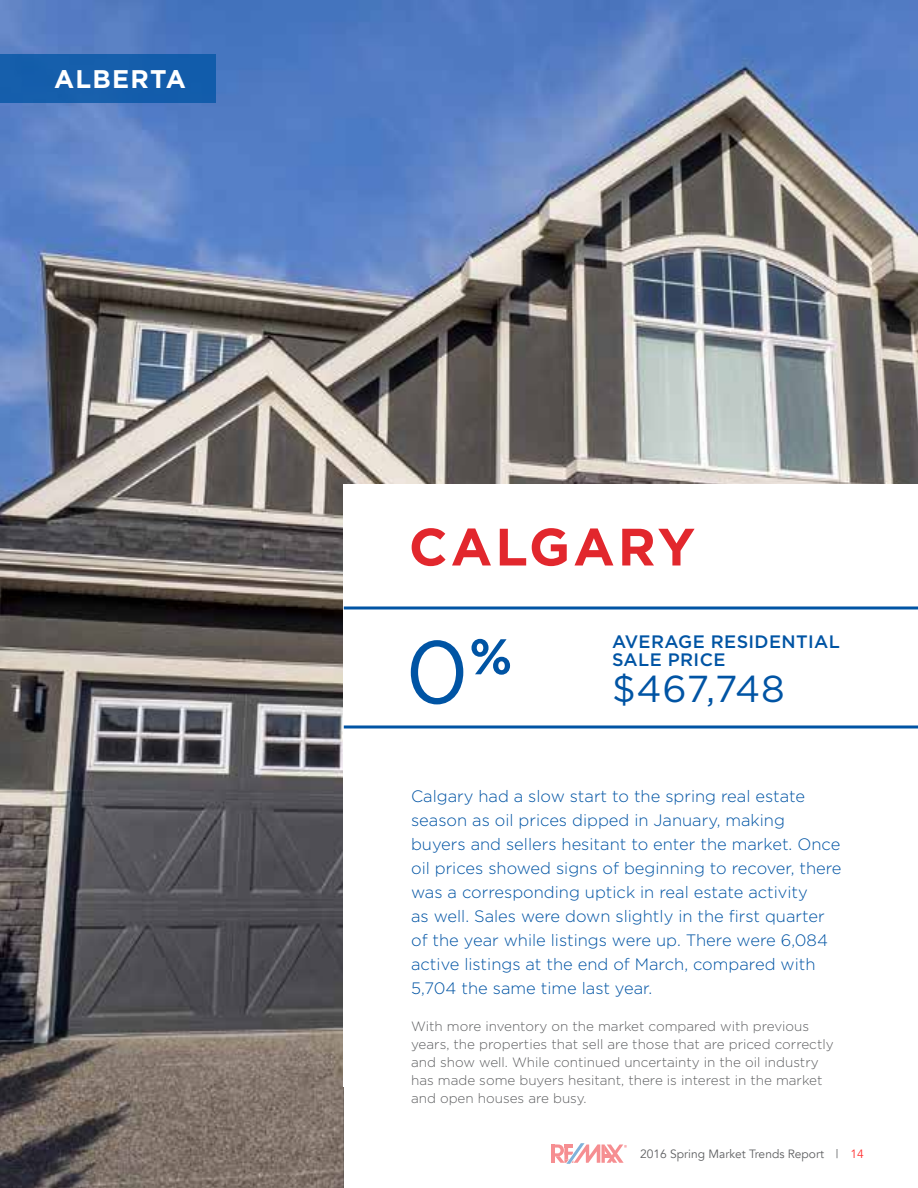
<style>
.page{position:relative;width:918px;height:1188px;background:#fff}
.page>*{position:absolute;margin:0;border:0;box-sizing:border-box;transform-origin:0 0}
.t1{font:88.8px "Gotham";color:#0054a4}
.t2{font:700 52.5px "Gotham";color:#e2272d}
.t3{font:700 50.1px "Gotham";color:#0054a4}
.t4{font:37.5px "Gotham";letter-spacing:.01em;color:#0054a4}
.t5{font:700 25.5px "Gotham";color:#fff}
.t6{font:500 18px/18px "Gotham";letter-spacing:.02em;color:#0054a4}
.t7{font:300 16.5px/24px "Gotham";color:#0054a4}
.t8{font:300 13.5px/18px "Gotham";color:#5f6062}
.t9{font:12px "Avenir";color:#5f6062}
.s1{color:#f33}
</style>
<div class="page">
<img style="left:0;top:0;width:918px;height:1188px">
<div style="left:344px;top:484px;width:574px;height:603px;background:#fff"></div>
<div style="left:0;top:54px;width:216px;height:48px;background:#155eab"></div>
<hr style="left:344px;top:606px;width:574px;height:3px;background:#0054a4">
<hr style="left:344px;top:725px;width:574px;height:3px;background:#0054a4">
<h3 class="t5" style="left:54px;top:62px;width:77px">ALBERTA</h3>
<h2 class="t2" style="left:409px;top:512px;width:162px">CALGAR</h2>
<h2 class="t2" style="left:658px;top:512px;width:39px">Y</h2>
<h1 class="t1" style="left:405px;top:615px;width:65px">0</h1>
<h3 class="t3" style="left:469px;top:623px;width:45px">%</h3>
<p class="t6" style="left:612px;top:632px;width:229px">AVERAGE RESIDENTIAL<br>SALE PRICE</p>
<h3 class="t4" style="left:612px;top:664px;width:174px">$467,748</h3>
<p class="t7" style="left:411px;top:783px;width:432px">Calgary had a slow start to the spring real estate season as oil prices dipped in January, making buyers and sellers hesitant to enter the market. Once oil prices showed signs of beginning to recover, there was a corresponding uptick in real estate activity<br>as well. Sales were down slightly in the first quarter of the year while listings were up. There were 6,084 active listings at the end of March, compared with 5,704 the same time last year.</p>
<p class="t8" style="left:411px;top:1017px;width:424px">With more inventory on the market compared with previous years, the properties that sell are those that are priced correctly and show well. While continued uncertainty in the oil industry has made some buyers hesitant, there is interest in the market and open houses are busy.</p>
<p class="t9" style="left:640px;top:1147px;width:225px">2016 Spring Market Trends Report | <span class="s1">14</span></p>
</div>
